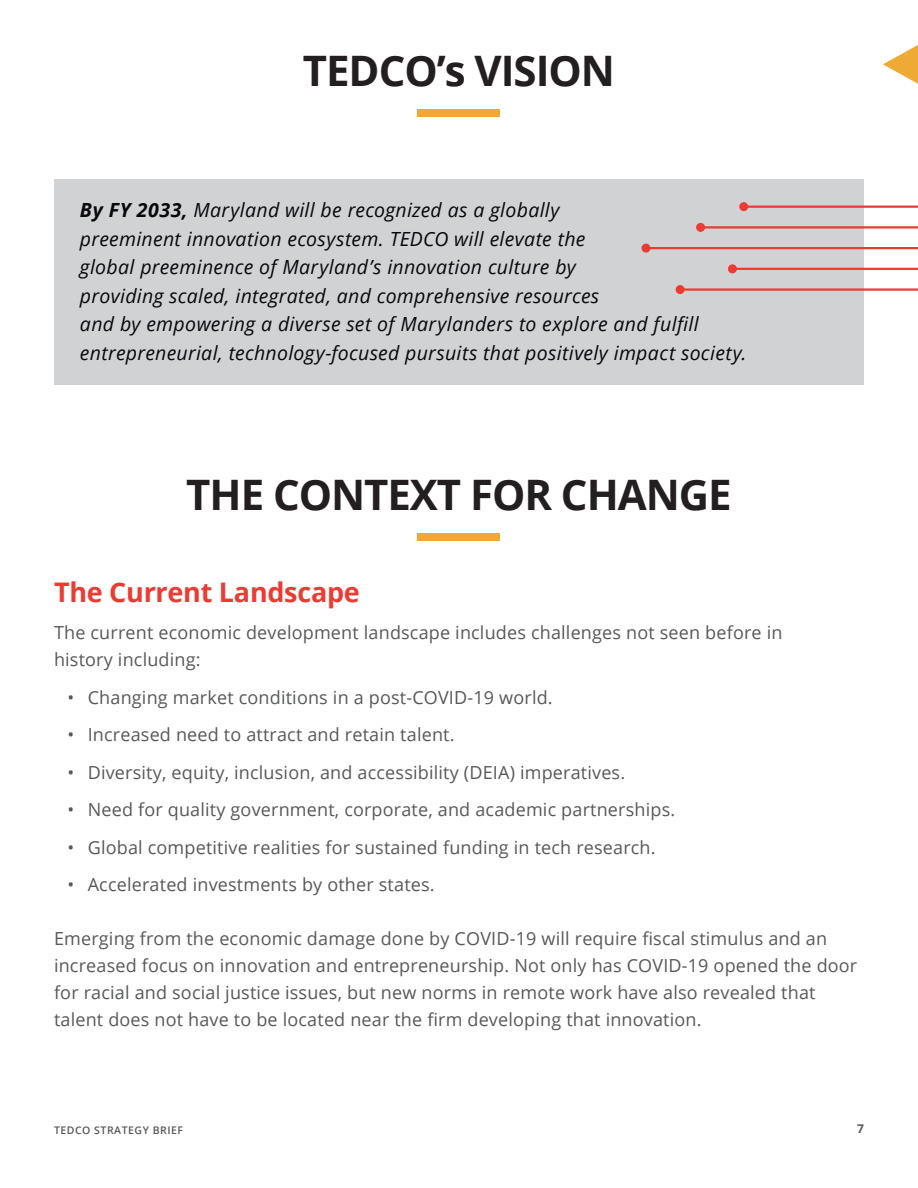
<style>
.page{position:relative;width:918px;height:1188px;background:#fff}
.page>*{position:absolute;margin:0;border:0;box-sizing:border-box;transform-origin:0 0}
.t1{font:700 42px "Open Sans";letter-spacing:-.025em;color:#231f20}
.t2{font:700 27px "Open Sans";letter-spacing:-.01em;color:#ec3b32}
.t3{font:italic 19.5px/28.5px "Open Sans";letter-spacing:.015em;color:#08080d}
.t4{font:18px/27px "Open Sans";letter-spacing:.01em;color:#57585a}
.t5{font:700 12px "Open Sans";color:#57585a}
.t6{font:600 10.5px "Open Sans";letter-spacing:.05em;color:#57585a}
.s1{font-weight:700}
</style>
<div class="page">
<div style="left:418px;top:109px;width:82px;height:8px;background:#efaa35"></div>
<div style="left:54px;top:179px;width:810px;height:205px;background:#d1d2d4"></div>
<hr style="left:680px;top:288px;width:238px;height:3px;background:#ec3b32">
<div style="left:676px;top:285px;width:9px;height:9px;background:#ec3b32;border-radius:50%"></div>
<hr style="left:732px;top:268px;width:186px;height:2px;background:#ec3b32">
<div style="left:728px;top:264px;width:9px;height:9px;background:#ec3b32;border-radius:50%"></div>
<hr style="left:646px;top:247px;width:272px;height:2px;background:#ec3b32">
<div style="left:642px;top:244px;width:9px;height:9px;background:#ec3b32;border-radius:50%"></div>
<hr style="left:701px;top:226px;width:217px;height:3px;background:#ec3b32">
<div style="left:696px;top:223px;width:9px;height:9px;background:#ec3b32;border-radius:50%"></div>
<hr style="left:744px;top:206px;width:174px;height:2px;background:#ec3b32">
<div style="left:739px;top:202px;width:9px;height:9px;background:#ec3b32;border-radius:50%"></div>
<div style="left:418px;top:533px;width:82px;height:7px;background:#efaa35"></div>
<svg style="left:883px;top:45px;width:35px;height:39px"></svg>
<p class="t1" style="left:303px;top:41px;width:314px">TEDCO’s VISION</p>
<p class="t3" style="left:80px;top:195px;width:668px"><span class="s1">By FY 2033,</span> Maryland will be recognized as a globally<br>preeminent innovation ecosystem. TEDCO will elevate the<br>global preeminence of Maryland’s innovation culture by<br>providing scaled, integrated, and comprehensive resources<br>and by empowering a diverse set of Marylanders to explore and fulfill entrepreneurial, technology-focused pursuits that positively impact society.</p>
<p class="t1" style="left:186px;top:465px;width:547px">THE CONTEXT FOR CHANGE</p>
<p class="t2" style="left:54px;top:573px;width:307px">The Current Landscape</p>
<p class="t4" style="left:54px;top:619px;width:730px">The current economic development landscape includes challenges not seen before in history including:</p>
<p class="t4" style="left:68px;top:683px;width:487px">• Changing market conditions in a post-COVID-19 world.</p>
<p class="t4" style="left:68px;top:721px;width:389px">• Increased need to attract and retain talent.</p>
<p class="t4" style="left:68px;top:758px;width:559px">• Diversity, equity, inclusion, and accessibility (DEIA) imperatives.</p>
<p class="t4" style="left:68px;top:796px;width:609px">• Need for quality government, corporate, and academic partnerships.</p>
<p class="t4" style="left:68px;top:833px;width:590px">• Global competitive realities for sustained funding in tech research.</p>
<p class="t4" style="left:68px;top:871px;width:369px">• Accelerated investments by other states.</p>
<p class="t4" style="left:54px;top:925px;width:805px">Emerging from the economic damage done by COVID-19 will require fiscal stimulus and an increased focus on innovation and entrepreneurship. Not only has COVID-19 opened the door for racial and social justice issues, but new norms in remote work have also revealed that talent does not have to be located near the firm developing that innovation.</p>
<p class="t6" style="left:54px;top:1123px;width:131px">TEDCO STRATEGY BRIEF</p>
<p class="t5" style="left:857px;top:1120px;width:8px">7</p>
</div>
